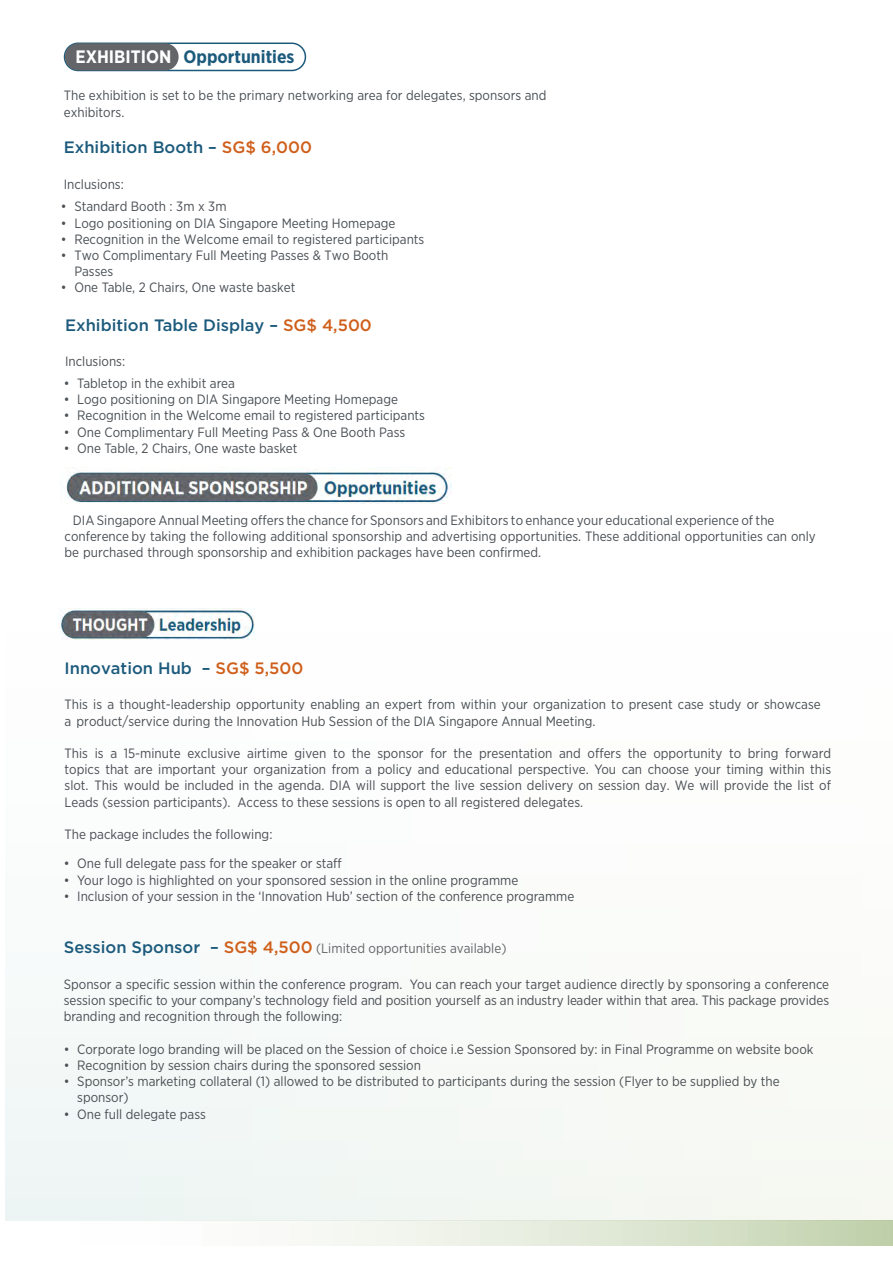
<style>
.page{position:relative;width:893px;height:1263px;background:#fff}
.page>*{position:absolute;margin:0;border:0;box-sizing:border-box;transform-origin:0 0}
.t1{font:700 18px "Gotham Narrow";color:#1c5a7c}
.t2{font:500 16.5px "Gotham";color:#1c5a7c}
.t3{font:13.5px/16.2px "Gotham Narrow";color:#4a4f54}
.t4{font:13.5px "Gotham Narrow";color:#636569}
.s1{color:#fff}
.s2{color:#cf5f1b}
.s3{font-family:"Gotham";font-weight:500;font-size:16.5px;color:#1c5a7c}
.s4{font-family:"Gotham";font-weight:500;font-size:16.5px;color:#cf5f1b}
</style>
<div class="page">
<div style="left:2px;top:1220px;width:891px;height:26px;background:linear-gradient(to right,#fff,#c8d6b6)"></div>
<div style="left:5px;top:431px;width:888px;height:789px;background:#fbfdfc"></div>
<div style="left:64px;top:43px;width:242px;height:28px;border:2px solid #1c5a7c;border-radius:14px"></div>
<div style="left:65px;top:43px;width:114px;height:27px;background:#636569;border-radius:14px"></div>
<img style="left:66px;top:467px;width:386px;height:37px">
<img style="left:61px;top:610px;width:193px;height:29px">
<h1 class="t1" style="left:75px;top:46px;width:220px"><span class="s1">EXHIBITION</span> Opportunities</h1>
<p class="t3" style="left:64px;top:87px;width:484px">The exhibition is set to be the primary networking area for delegates, sponsors and exhibitors.</p>
<p class="t2" style="left:64px;top:136px;width:250px">Exhibition Booth – <span class="s2">SG$ 6,000</span></p>
<p class="t3" style="left:64px;top:175px;width:62px">Inclusions:</p>
<p class="t3" style="left:61px;top:198px;width:167px">• Standard Booth : 3m x 3m</p>
<p class="t3" style="left:61px;top:214px;width:336px">• Logo positioning on DIA Singapore Meeting Homepage</p>
<p class="t3" style="left:61px;top:231px;width:365px">• Recognition in the Welcome email to registered participants</p>
<p class="t3" style="left:74px;top:247px;width:315px;text-indent:-14px">• Two Complimentary Full Meeting Passes &amp; Two Booth<br>Passes</p>
<p class="t3" style="left:61px;top:279px;width:236px">• One Table, 2 Chairs, One waste basket</p>
<p class="t2" style="left:65px;top:314px;width:308px">Exhibition Table Display – <span class="s2">SG$ 4,500</span></p>
<p class="t3" style="left:65px;top:353px;width:62px">Inclusions:</p>
<p class="t3" style="left:64px;top:375px;width:173px">• Tabletop in the exhibit area</p>
<p class="t3" style="left:64px;top:391px;width:336px">• Logo positioning on DIA Singapore Meeting Homepage</p>
<p class="t3" style="left:64px;top:407px;width:363px">• Recognition in the Welcome email to registered participants</p>
<p class="t3" style="left:64px;top:423px;width:343px">• One Complimentary Full Meeting Pass &amp; One Booth Pass</p>
<p class="t3" style="left:64px;top:440px;width:235px">• One Table, 2 Chairs, One waste basket</p>
<p class="t3" style="left:65px;top:511px;width:753px;text-indent:8px">DIA Singapore Annual Meeting offers the chance for Sponsors and Exhibitors to enhance your educational experience of the conference by taking the following additional sponsorship and advertising opportunities. These additional opportunities can only be purchased through sponsorship and exhibition packages have been confirmed.</p>
<p class="t2" style="left:65px;top:657px;width:240px">Innovation Hub – <span class="s2">SG$ 5,500</span></p>
<p class="t3" style="left:65px;top:696px;width:758px">This is a thought-leadership opportunity enabling an expert from within your organization to present case study or showcase a product/service during the Innovation Hub Session of the DIA Singapore Annual Meeting.</p>
<p class="t3" style="left:65px;top:745px;width:768px;text-align:justify">This is a 15-minute exclusive airtime given to the sponsor for the presentation and offers the opportunity to bring forward topics that are important your organization from a policy and educational perspective. You can choose your timing within this slot. This would be included in the agenda. DIA will support the live session delivery on session day. We will provide the list of Leads (session participants). Access to these sessions is open to all registered delegates.</p>
<p class="t3" style="left:65px;top:826px;width:209px">The package includes the following:</p>
<p class="t3" style="left:64px;top:855px;width:280px">• One full delegate pass for the speaker or staff</p>
<p class="t3" style="left:64px;top:871px;width:456px">• Your logo is highlighted on your sponsored session in the online programme</p>
<p class="t3" style="left:64px;top:887px;width:512px">• Inclusion of your session in the ‘Innovation Hub’ section of the conference programme</p>
<p class="t4" style="left:64px;top:940px;width:444px"><span class="s3">Session Sponsor –</span> <span class="s4">SG$ 4,500</span> (Limited opportunities available)</p>
<p class="t3" style="left:64px;top:976px;width:767px;text-align:justify">Sponsor a specific session within the conference program. You can reach your target audience directly by sponsoring a conference session specific to your company’s technology field and position yourself as an industry leader within that area. This package provides branding and recognition through the following:</p>
<p class="t3" style="left:64px;top:1040px;width:751px">• Corporate logo branding will be placed on the Session of choice i.e Session Sponsored by: in Final Programme on website book</p>
<p class="t3" style="left:64px;top:1057px;width:359px">• Recognition by session chairs during the sponsored session</p>
<p class="t3" style="left:77px;top:1073px;width:704px;text-indent:-14px">• Sponsor’s marketing collateral (1) allowed to be distributed to participants during the session (Flyer to be supplied by the sponsor)</p>
<p class="t3" style="left:64px;top:1105px;width:144px">• One full delegate pass</p>
</div>
